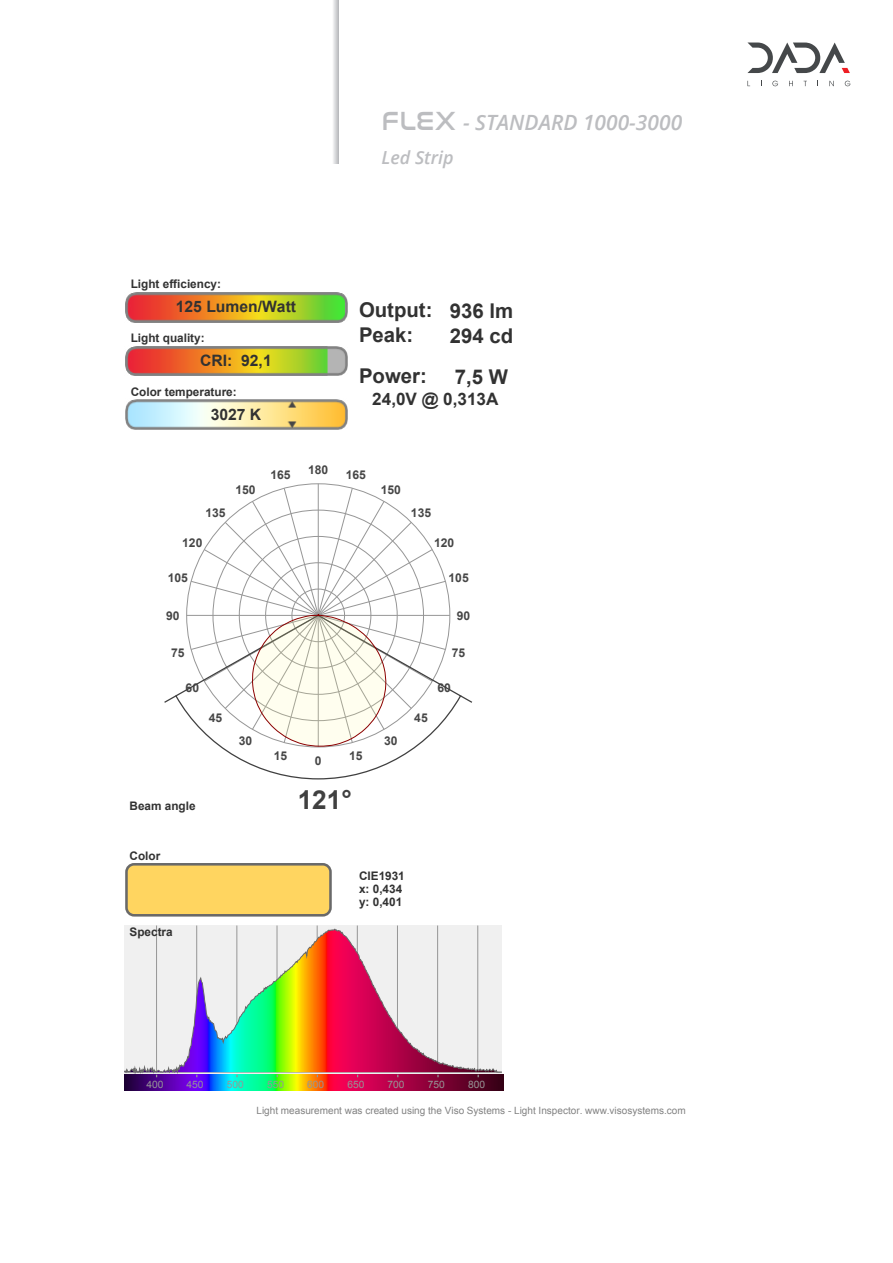
<style>
.page{position:relative;width:893px;height:1263px;background:#fff}
.page>*{position:absolute;margin:0;border:0;box-sizing:border-box;transform-origin:0 0}
.t1{font:700 26.1px "Arial";color:#404040}
.t2{font:italic 600 21px "Open Sans";color:#bcbdc0}
.t3{font:700 20.4px/25.5px "Arial";color:#323232}
.t4{font:italic 600 18px "Open Sans";color:#bcbdc0}
.t5{font:700 17.1px "Arial";color:#323232}
.t6{font:700 15.75px "Arial";color:#323232}
.t7{font:700 12.15px "Arial";color:#464646}
.t8{font:700 11.85px/12.8px "Arial";color:#323232}
.t9{font:10.2px "Arial";color:#969696}
.t10{font:10.05px "Arial";color:#828282}
.s1{font-family:"Nasalization Rg";font-weight:400;font-style:normal;font-size:27px}
</style>
<div class="page">
<hr style="left:318px;top:484px;width:1px;height:131px;background:#969696">
<svg style="left:178px;top:614px;width:281px;height:166px"></svg>
<svg style="left:459px;top:694px;width:14px;height:9px"></svg>
<svg style="left:164px;top:694px;width:14px;height:9px"></svg>
<svg style="left:190px;top:487px;width:256px;height:260px"></svg>
<img style="left:125px;top:292px;width:223px;height:30px">
<img style="left:125px;top:346px;width:223px;height:30px">
<img style="left:125px;top:399px;width:223px;height:30px">
<div style="left:125px;top:863px;width:207px;height:53px;background:#ffd560;border:3px solid #696969;border-radius:8px"></div>
<hr style="left:156px;top:925px;width:1px;height:147px;background:#969696">
<hr style="left:196px;top:925px;width:1px;height:147px;background:#969696">
<hr style="left:237px;top:925px;width:1px;height:147px;background:#969696">
<hr style="left:277px;top:925px;width:1px;height:147px;background:#969696">
<hr style="left:317px;top:925px;width:1px;height:147px;background:#969696">
<hr style="left:357px;top:925px;width:1px;height:147px;background:#969696">
<hr style="left:397px;top:925px;width:1px;height:147px;background:#969696">
<hr style="left:437px;top:925px;width:1px;height:147px;background:#969696">
<hr style="left:477px;top:925px;width:1px;height:147px;background:#969696">
<svg style="left:124px;top:928px;width:378px;height:147px"></svg>
<img style="left:124px;top:1075px;width:379px;height:15px">
<svg style="left:772px;top:81px;width:6px;height:5px"></svg>
<svg style="left:789px;top:81px;width:4px;height:5px"></svg>
<svg style="left:829px;top:81px;width:5px;height:5px"></svg>
<svg style="left:845px;top:81px;width:5px;height:5px"></svg>
<svg style="left:747px;top:43px;width:103px;height:30px"></svg>
<svg style="left:333px;top:0;width:6px;height:164px"></svg>
<h2 class="t2" style="left:381px;top:108px;width:302px"><span class="s1">FLEX</span> - STANDARD 1000-3000</h2>
<h3 class="t4" style="left:381px;top:145px;width:74px">Led Strip</h3>
<p class="t8" style="left:131px;top:278px;width:92px">Light efficiency:</p>
<h3 class="t6" style="left:176px;top:296px;width:122px">125 Lumen/Watt</h3>
<p class="t8" style="left:131px;top:332px;width:75px">Light quality:</p>
<h3 class="t6" style="left:200px;top:350px;width:73px">CRI: 92,1</h3>
<p class="t8" style="left:131px;top:385px;width:107px">Color temperature:</p>
<h3 class="t6" style="left:211px;top:404px;width:52px">3027 K</h3>
<p class="t7" style="left:205px;top:504px;width:22px">135</p>
<p class="t7" style="left:182px;top:534px;width:22px">120</p>
<p class="t7" style="left:168px;top:570px;width:22px">105</p>
<p class="t7" style="left:235px;top:481px;width:22px">150</p>
<p class="t7" style="left:166px;top:607px;width:15px">90</p>
<p class="t7" style="left:171px;top:645px;width:15px">75</p>
<p class="t7" style="left:186px;top:680px;width:15px">60</p>
<p class="t7" style="left:209px;top:710px;width:15px">45</p>
<p class="t7" style="left:239px;top:733px;width:15px">30</p>
<p class="t7" style="left:270px;top:467px;width:22px">165</p>
<p class="t7" style="left:274px;top:748px;width:15px">15</p>
<p class="t7" style="left:308px;top:462px;width:22px">180</p>
<p class="t7" style="left:315px;top:752px;width:8px">0</p>
<h3 class="t3" style="left:359px;top:297px;width:156px">Output: 936 lm<br>Peak:</h3>
<h3 class="t3" style="left:450px;top:324px;width:65px">294 cd</h3>
<h3 class="t3" style="left:359px;top:364px;width:69px">Power:</h3>
<h3 class="t3" style="left:455px;top:365px;width:55px">7,5 W</h3>
<h3 class="t5" style="left:372px;top:388px;width:128px">24,0V @ 0,313A</h3>
<p class="t7" style="left:346px;top:467px;width:22px">165</p>
<p class="t7" style="left:349px;top:748px;width:15px">15</p>
<p class="t7" style="left:381px;top:481px;width:22px">150</p>
<p class="t7" style="left:384px;top:733px;width:15px">30</p>
<p class="t7" style="left:411px;top:504px;width:22px">135</p>
<p class="t7" style="left:434px;top:534px;width:22px">120</p>
<p class="t7" style="left:449px;top:570px;width:22px">105</p>
<p class="t7" style="left:457px;top:607px;width:15px">90</p>
<p class="t7" style="left:452px;top:645px;width:15px">75</p>
<p class="t7" style="left:437px;top:680px;width:15px">60</p>
<p class="t7" style="left:414px;top:710px;width:15px">45</p>
<p class="t8" style="left:130px;top:799px;width:68px">Beam angle</p>
<p class="t8" style="left:130px;top:849px;width:32px">Color</p>
<p class="t8" style="left:130px;top:926px;width:45px">Spectra</p>
<h1 class="t1" style="left:298px;top:782px;width:56px">121°</h1>
<p class="t8" style="left:359px;top:870px;width:47px">CIE1931 x: 0,434 y: 0,401</p>
<p class="t9" style="left:146px;top:1077px;width:19px">400</p>
<p class="t9" style="left:187px;top:1077px;width:19px">450</p>
<p class="t9" style="left:227px;top:1077px;width:19px">500</p>
<p class="t9" style="left:267px;top:1077px;width:19px">550</p>
<p class="t9" style="left:307px;top:1077px;width:19px">600</p>
<p class="t9" style="left:347px;top:1077px;width:19px">650</p>
<p class="t9" style="left:388px;top:1077px;width:19px">700</p>
<p class="t9" style="left:428px;top:1077px;width:19px">750</p>
<p class="t9" style="left:468px;top:1077px;width:19px">800</p>
<p class="t10" style="left:257px;top:1104px;width:431px">Light measurement was created using the Viso Systems - Light Inspector. www.visosystems.com</p>
</div>
